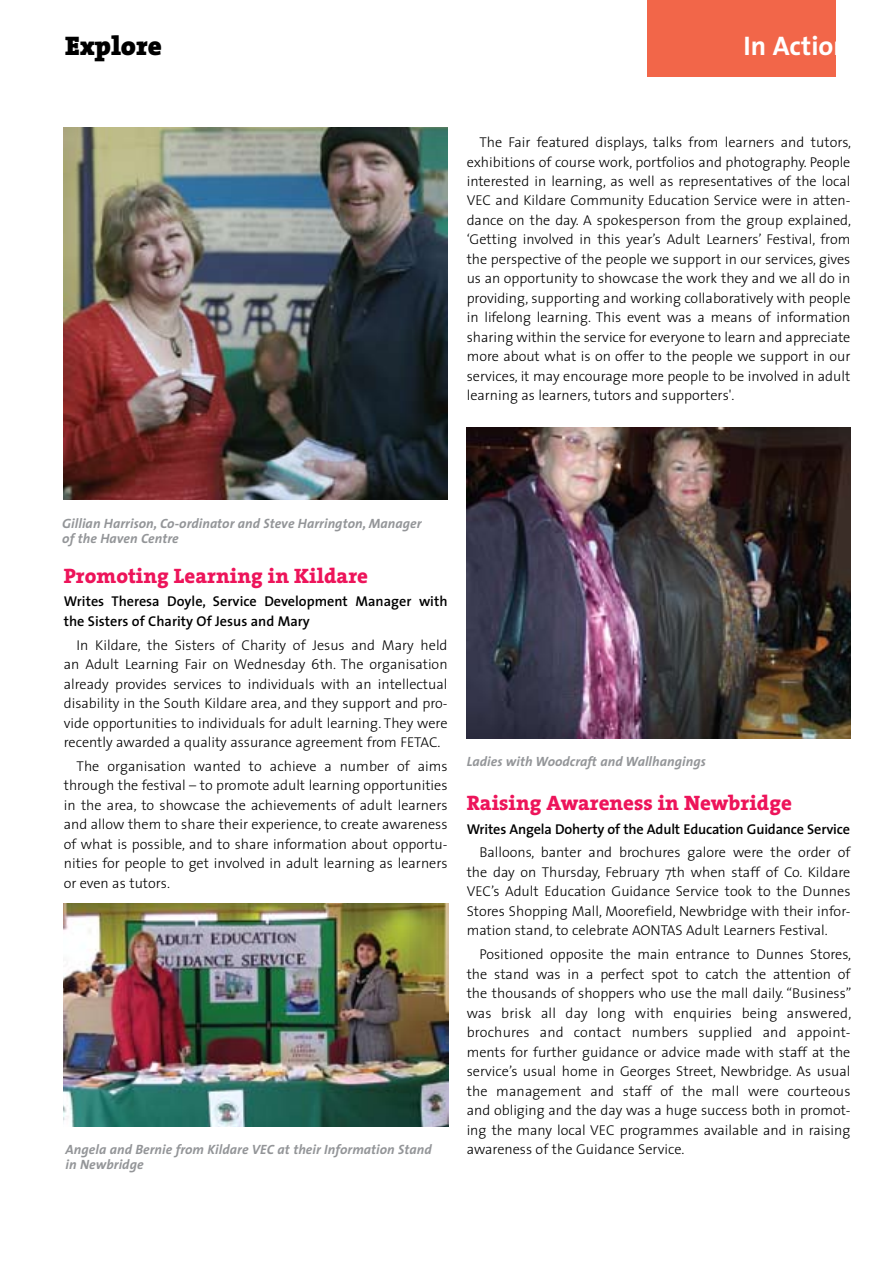
<style>
.page{position:relative;width:893px;height:1263px;background:#fff}
.page>*{position:absolute;margin:0;border:0;box-sizing:border-box;transform-origin:0 0}
.t1{font:700 27px "The Sans";color:#fff}
.t2{font:900 27px "The Serif";color:#000}
.t3{font:800 21px "The Serif";color:#ed145a}
.t4{font:300 14.25px/19.5px "The Sans";color:#000;text-align:justify}
.t5{font:600 14.25px/19.5px "The Sans";color:#000}
.t6{font:italic 700 13.5px/15px "The Sans";letter-spacing:.005em;color:#939598}
</style>
<div class="page">
<div style="left:647px;top:0;width:189px;height:77px;background:#f26649"></div>
<img style="left:64px;top:128px;width:384px;height:372px">
<img style="left:64px;top:903px;width:384px;height:224px">
<img style="left:467px;top:428px;width:383px;height:310px">
<h1 class="t2" style="left:65px;top:23px;width:98px">Explore</h1>
<h1 class="t1" style="left:743px;top:23px;width:107px">In Action</h1>
<p class="t4" style="left:467px;top:132px;width:386px;text-indent:13px">The Fair featured displays, talks from learners and tutors, exhibitions of course work, portfolios and photography. People interested in learning, as well as representatives of the local VEC and Kildare Community Education Service were in atten&shy;dance on the day. A spokesperson from the group explained, ‘Getting involved in this year’s Adult Learners’ Festival, from the perspective of the people we support in our services, gives us an opportunity to showcase the work they and we all do in providing, supporting and working collaboratively with people in lifelong learning. This event was a means of information sharing within the service for everyone to learn and appreciate more about what is on offer to the people we support in our services, it may encourage more people to be involved in adult learning as learners, tutors and supporters'.</p>
<p class="t6" style="left:62px;top:516px;width:361px">Gillian Harrison, Co-ordinator and Steve Harrington, Manager of the Haven Centre</p>
<h2 class="t3" style="left:64px;top:558px;width:306px">Promoting Learning in Kildare</h2>
<p class="t5" style="left:64px;top:591px;width:385px">Writes Theresa Doyle, Service Development Manager with the Sisters of Charity Of Jesus and Mary</p>
<p class="t4" style="left:64px;top:635px;width:385px;text-indent:13px">In Kildare, the Sisters of Charity of Jesus and Mary held an Adult Learning Fair on Wednesday 6th. The organisation already provides services to individuals with an intellectual disability in the South Kildare area, and they support and pro&shy;vide opportunities to individuals for adult learning. They were recently awarded a quality assurance agreement from FETAC.</p>
<p class="t4" style="left:64px;top:756px;width:385px;text-indent:13px">The organisation wanted to achieve a number of aims through the festival – to promote adult learning opportunities in the area, to showcase the achievements of adult learners and allow them to share their experience, to create awareness of what is possible, and to share information about opportu&shy;nities for people to get involved in adult learning as learners or even as tutors.</p>
<p class="t6" style="left:66px;top:1142px;width:368px">Angela and Bernie from Kildare VEC at their Information Stand in Newbridge</p>
<p class="t6" style="left:467px;top:753px;width:241px">Ladies with Woodcraft and Wallhangings</p>
<h2 class="t3" style="left:467px;top:785px;width:327px">Raising Awareness in Newbridge</h2>
<p class="t5" style="left:467px;top:819px;width:385px">Writes Angela Doherty of the Adult Education Guidance Service</p>
<p class="t4" style="left:467px;top:842px;width:385px;text-indent:13px">Balloons, banter and brochures galore were the order of the day on Thursday, February 7th when staff of Co. Kildare VEC’s Adult Education Guidance Service took to the Dunnes Stores Shopping Mall, Moorefield, Newbridge with their infor&shy;mation stand, to celebrate AONTAS Adult Learners Festival.</p>
<p class="t4" style="left:467px;top:944px;width:386px;text-indent:13px">Positioned opposite the main entrance to Dunnes Stores, the stand was in a perfect spot to catch the attention of the thousands of shoppers who use the mall daily. “Business” was brisk all day long with enquiries being answered, brochures and contact numbers supplied and appoint&shy;ments for further guidance or advice made with staff at the service’s usual home in Georges Street, Newbridge. As usual the management and staff of the mall were courteous and obliging and the day was a huge success both in promot&shy;ing the many local VEC programmes available and in raising awareness of the Guidance Service.</p>
</div>
